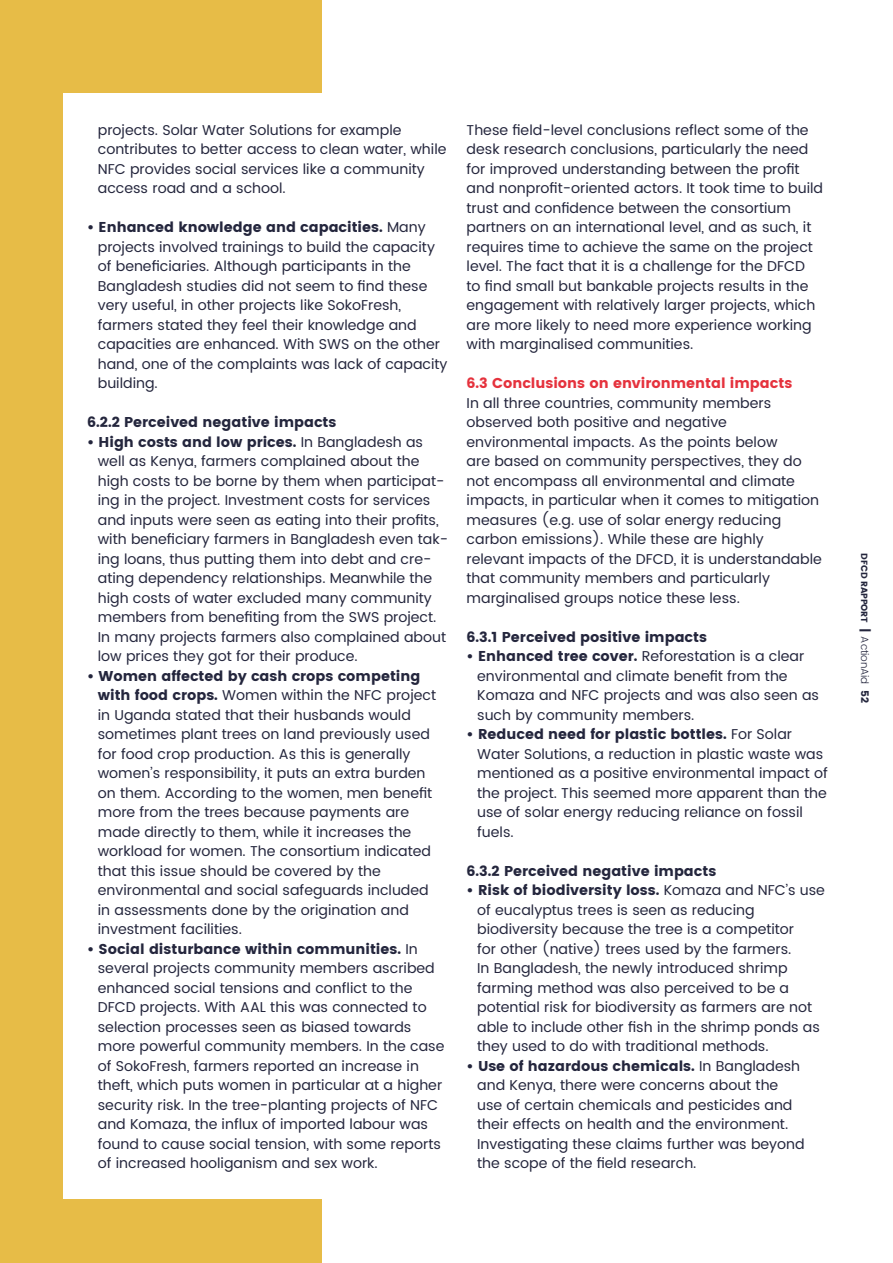
<style>
.page{position:relative;width:893px;height:1263px;background:#fff}
.page>*{position:absolute;margin:0;border:0;box-sizing:border-box;transform-origin:0 0}
.t1{font:14.25px/19.5px "Poppins";color:#24263d}
.t2{font:14.25px "Poppins";color:#24263d}
.t3{font:14.25px "Poppins";color:#e5323d}
.t4{font:300 10.5px "Poppins";letter-spacing:-.01em;color:#24263d}
.t5{font:9px "Poppins";letter-spacing:-.01em;color:#24263d}
.s1{font-style:inherit}
.s2{font-weight:400;font-size:12px}
.s3{font-weight:400}
</style>
<div class="page">
<div style="left:0;top:0;width:321px;height:1263px;background:#e7bc47"></div>
<div style="left:64px;top:94px;width:276px;height:1105px;background:#fff"></div>
<p class="t1" style="left:98px;top:121px;width:350px">projects. Solar Water Solutions for example contributes to better access to clean water, while NFC provides social services like a community access road and a school.</p>
<p class="t1" style="left:98px;top:218px;width:351px;text-indent:-11px"><span class="s1">• Enhanced knowledge and capacities.</span> Many projects involved trainings to build the capacity of beneficiaries. Although participants in the Bangladesh studies did not seem to find these very useful, in other projects like SokoFresh, farmers stated they feel their knowledge and capacities are enhanced. With SWS on the other hand, one of the complaints was lack of capacity building.</p>
<p class="t2" style="left:87px;top:414px;width:251px">6.2.2 Perceived negative impacts</p>
<p class="t1" style="left:98px;top:433px;width:352px;text-indent:-11px"><span class="s1">• High costs and low prices.</span> In Bangladesh as well as Kenya, farmers complained about the high costs to be borne by them when participat&shy;ing in the project. Investment costs for services and inputs were seen as eating into their profits, with beneficiary farmers in Bangladesh even tak&shy;ing loans, thus putting them into debt and cre&shy;ating dependency relationships. Meanwhile the high costs of water excluded many community members from benefiting from the SWS project.<br>In many projects farmers also complained about low prices they got for their produce.</p>
<p class="t1" style="left:98px;top:667px;width:340px;text-indent:-11px"><span class="s1">• Women affected by cash crops competing with food crops.</span> Women within the NFC project in Uganda stated that their husbands would sometimes plant trees on land previously used for food crop production. As this is generally women’s responsibility, it puts an extra burden on them. According to the women, men benefit more from the trees because payments are made directly to them, while it increases the workload for women. The consortium indicated that this issue should be covered by the environmental and social safeguards included in assessments done by the origination and investment facilities.</p>
<p class="t1" style="left:98px;top:939px;width:348px;text-indent:-11px"><span class="s1">• Social disturbance within communities.</span> In several projects community members ascribed enhanced social tensions and conflict to the DFCD projects. With AAL this was connected to selection processes seen as biased towards more powerful community members. In the case of SokoFresh, farmers reported an increase in theft, which puts women in particular at a higher security risk. In the tree-planting projects of NFC and Komaza, the influx of imported labour was found to cause social tension, with some reports of increased hooliganism and sex work.</p>
<p class="t1" style="left:467px;top:120px;width:358px">These field-level conclusions reflect some of the desk research conclusions, particularly the need for improved understanding between the profit and nonprofit-oriented actors. It took time to build trust and confidence between the consortium partners on an international level, and as such, it requires time to achieve the same on the project level. The fact that it is a challenge for the DFCD<br>to find small but bankable projects results in the engagement with relatively larger projects, which are more likely to need more experience working with marginalised communities.</p>
<p class="t3" style="left:467px;top:375px;width:327px">6.3 Conclusions on environmental impacts</p>
<p class="t1" style="left:467px;top:393px;width:357px">In all three countries, community members observed both positive and negative environmental impacts. As the points below<br>are based on community perspectives, they do not encompass all environmental and climate impacts, in particular when it comes to mitigation measures (e.g. use of solar energy reducing carbon emissions). While these are highly relevant impacts of the DFCD, it is understandable that community members and particularly marginalised groups notice these less.</p>
<p class="t2" style="left:467px;top:628px;width:242px">6.3.1 Perceived positive impacts</p>
<p class="t1" style="left:477px;top:647px;width:343px;text-indent:-11px"><span class="s1">• Enhanced tree cover.</span> Reforestation is a clear environmental and climate benefit from the Komaza and NFC projects and was also seen as such by community members.</p>
<p class="t1" style="left:477px;top:725px;width:352px;text-indent:-11px"><span class="s1">• Reduced need for plastic bottles.</span> For Solar Water Solutions, a reduction in plastic waste was mentioned as a positive environmental impact of the project. This seemed more apparent than the use of solar energy reducing reliance on fossil fuels.</p>
<p class="t2" style="left:467px;top:862px;width:251px">6.3.2 Perceived negative impacts</p>
<p class="t1" style="left:477px;top:881px;width:349px;text-indent:-11px"><span class="s1">• Risk of biodiversity loss.</span> Komaza and NFC’s use of eucalyptus trees is seen as reducing biodiversity because the tree is a competitor<br>for other (native) trees used by the farmers.<br>In Bangladesh, the newly introduced shrimp farming method was also perceived to be a potential risk for biodiversity as farmers are not able to include other fish in the shrimp ponds as they used to do with traditional methods.</p>
<p class="t1" style="left:477px;top:1056px;width:329px;text-indent:-11px"><span class="s1">• Use of hazardous chemicals.</span> In Bangladesh and Kenya, there were concerns about the use of certain chemicals and pesticides and their effects on health and the environment.<br>Investigating these claims further was beyond the scope of the field research.</p>
<p class="t5" style="left:870px;top:553px;width:71px;rotate:90deg">DFCD RAPPORT</p>
<p class="t4" style="left:872px;top:628px;width:76px;rotate:90deg"><span class="s2">|</span> ActionAid <span class="s3">52</span></p>
</div>
